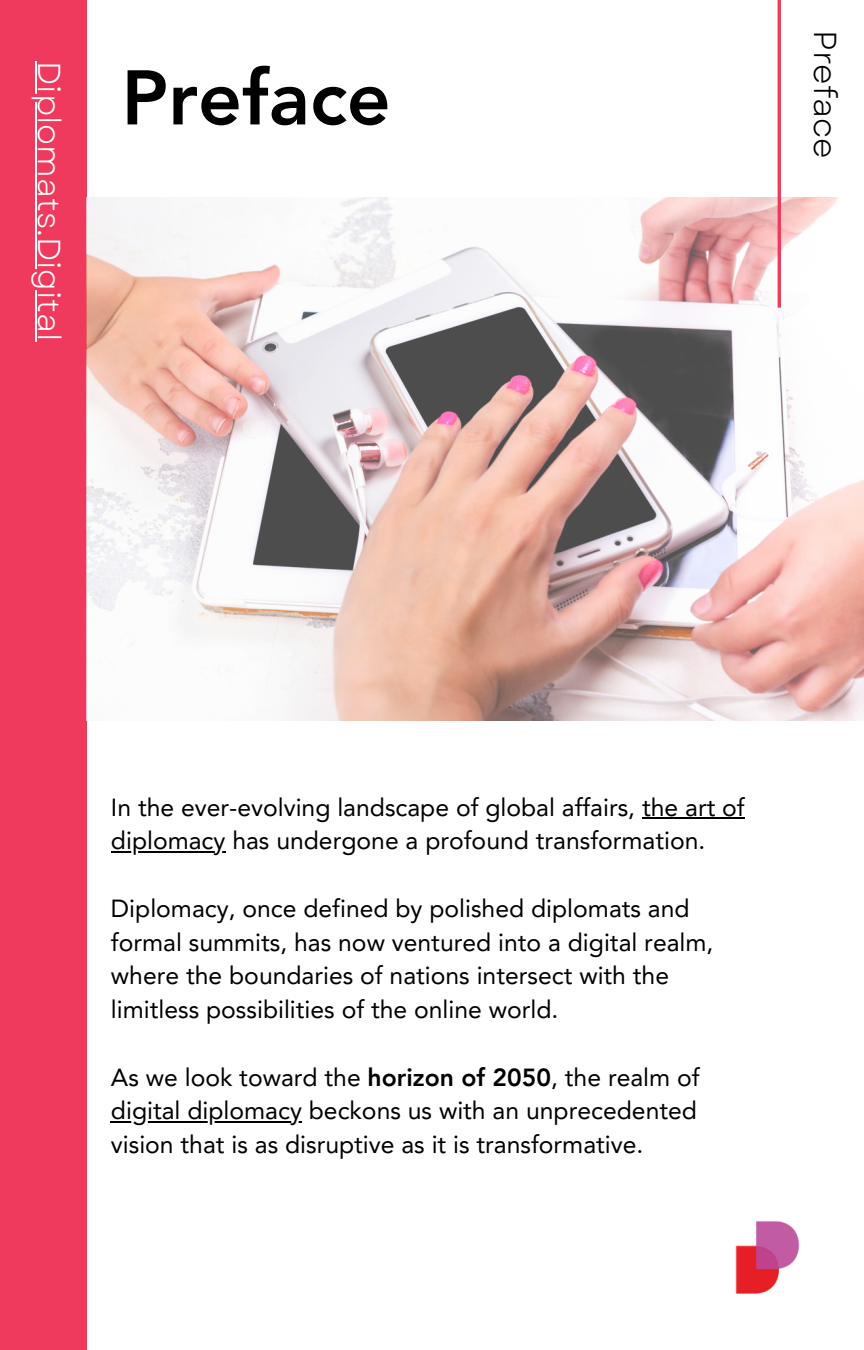
<style>
.page{position:relative;width:864px;height:1350px;background:#fff}
.page>*{position:absolute;margin:0;border:0;box-sizing:border-box;transform-origin:0 0}
.t1{font:800 76.5px "Avenir LT Pro";color:#000}
.t2{font:31.72px "Garet";color:#fff}
.t3{font:31.72px "Garet";color:#000}
.t4{font:24.75px/33.8px "Avenir LT Pro";color:#000}
.s1{font-weight:800}
</style>
<div class="page">
<div style="left:0;top:0;width:86px;height:1350px;background:#ef3a5d"></div>
<img style="left:86px;top:197px;width:778px;height:524px">
<hr style="left:778px;top:0;width:3px;height:308px;background:#ef3a5d">
<hr style="left:642px;top:817px;width:103px;height:2px;background:#000">
<hr style="left:111px;top:851px;width:115px;height:2px;background:#000">
<hr style="left:111px;top:1121px;width:191px;height:2px;background:#000">
<img style="left:735px;top:1221px;width:65px;height:73px">
<hr style="left:35px;top:61px;width:1px;height:280px;background:#fff">
<p class="t2" style="left:72px;top:61px;width:282px;rotate:90deg">Diplomats.Digital</p>
<p class="t1" style="left:122px;top:67px;width:271px">Preface</p>
<p class="t3" style="left:848px;top:30px;width:129px;rotate:90deg">Preface</p>
<p class="t4" style="left:111px;top:792px;width:635px">In the ever-evolving landscape of global affairs, the art of diplomacy has undergone a profound transformation.</p>
<p class="t4" style="left:111px;top:894px;width:604px">Diplomacy, once defined by polished diplomats and formal summits, has now ventured into a digital realm, where the boundaries of nations intersect with the limitless possibilities of the online world.</p>
<p class="t4" style="left:111px;top:1062px;width:590px;text-align:justify">As we look toward the <span class="s1">horizon of 2050</span>, the realm of digital diplomacy beckons us with an unprecedented vision that is as disruptive as it is transformative.</p>
</div>
